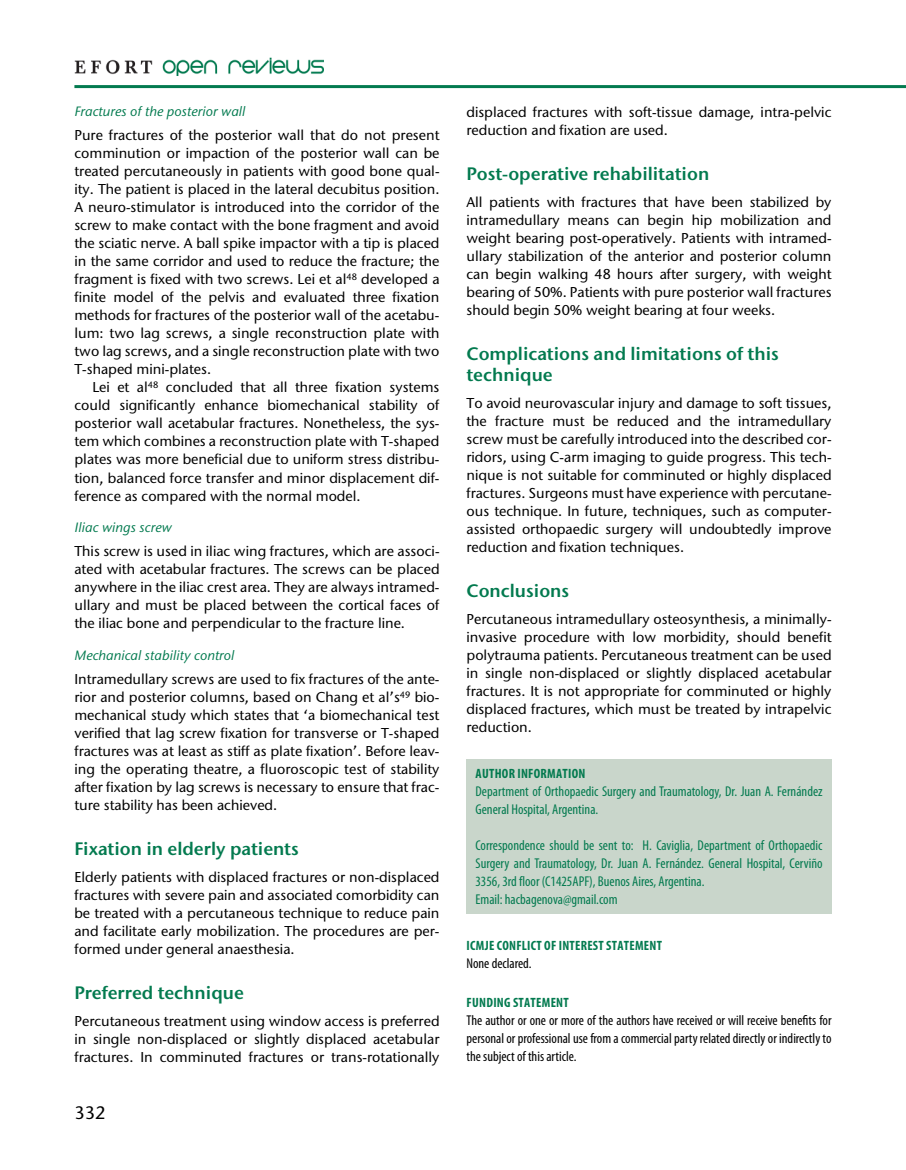
<style>
.page{position:relative;width:906px;height:1170px;background:#fff}
.page>*{position:absolute;margin:0;border:0;box-sizing:border-box;transform-origin:0 0}
.t1{font:600 18px/21px "Stone Sans ITC Pro";color:#037a4f}
.t2{font:500 18px "Stone Sans ITC Pro";color:#000}
.t3{font:500 14.25px/18px "Stone Sans ITC Pro";color:#000;text-align:justify}
.t4{font:condensed 14.25px/18px "Myriad Pro";color:#037a4f}
.t5{font:condensed 14.25px/18px "Myriad Pro";color:#000;text-align:justify}
.t6{font:italic 500 13.5px "Stone Sans ITC Pro";color:#037a4f}
.t7{font:700 condensed 13.5px "Myriad Pro";letter-spacing:.02em;color:#037a4f}
</style>
<div class="page">
<img style="left:74px;top:57px;width:250px;height:19px">
<hr style="left:74px;top:85px;width:832px;height:3px;background:#037a4f">
<div style="left:466px;top:758px;width:365px;height:155px;background:#c9d6cb"></div>
<p class="t6" style="left:74px;top:103px;width:173px">Fractures of the posterior wall</p>
<p class="t3" style="left:74px;top:126px;width:366px">Pure fractures of the posterior wall that do not present comminution or impaction of the posterior wall can be treated percutaneously in patients with good bone qual&shy;ity. The patient is placed in the lateral decubitus position.<br>A neuro-stimulator is introduced into the corridor of the screw to make contact with the bone fragment and avoid the sciatic nerve. A ball spike impactor with a tip is placed in the same corridor and used to reduce the fracture; the fragment is fixed with two screws. Lei et al<sup>48</sup> developed a finite model of the pelvis and evaluated three fixation methods for fractures of the posterior wall of the acetabu&shy;lum: two lag screws, a single reconstruction plate with two lag screws, and a single reconstruction plate with two T-shaped mini-plates.</p>
<p class="t3" style="left:74px;top:378px;width:366px;text-indent:18px">Lei et al<sup>48</sup> concluded that all three fixation systems could significantly enhance biomechanical stability of posterior wall acetabular fractures. Nonetheless, the sys&shy;tem which combines a reconstruction plate with T-shaped plates was more beneficial due to uniform stress distribu&shy;tion, balanced force transfer and minor displacement dif&shy;ference as compared with the normal model.</p>
<p class="t6" style="left:74px;top:519px;width:99px">Iliac wings screw</p>
<p class="t3" style="left:74px;top:542px;width:366px">This screw is used in iliac wing fractures, which are associ&shy;ated with acetabular fractures. The screws can be placed anywhere in the iliac crest area. They are always intramed&shy;ullary and must be placed between the cortical faces of the iliac bone and perpendicular to the fracture line.</p>
<p class="t6" style="left:74px;top:646px;width:162px">Mechanical stability control</p>
<p class="t3" style="left:74px;top:669px;width:366px">Intramedullary screws are used to fix fractures of the ante&shy;rior and posterior columns, based on Chang et al’s<sup>49</sup> bio&shy;mechanical study which states that ‘a biomechanical test verified that lag screw fixation for transverse or T-shaped fractures was at least as stiff as plate fixation’. Before leav&shy;ing the operating theatre, a fluoroscopic test of stability after fixation by lag screws is necessary to ensure that frac&shy;ture stability has been achieved.</p>
<p class="t1" style="left:74px;top:837px;width:226px">Fixation in elderly patients</p>
<p class="t3" style="left:74px;top:867px;width:366px">Elderly patients with displaced fractures or non-displaced fractures with severe pain and associated comorbidity can be treated with a percutaneous technique to reduce pain and facilitate early mobilization. The procedures are per&shy;formed under general anaesthesia.</p>
<p class="t1" style="left:74px;top:981px;width:171px">Preferred technique</p>
<p class="t3" style="left:74px;top:1011px;width:366px">Percutaneous treatment using window access is preferred in single non-displaced or slightly displaced acetabular fractures. In comminuted fractures or trans-rotationally</p>
<p class="t2" style="left:74px;top:1101px;width:32px">332</p>
<p class="t3" style="left:466px;top:103px;width:366px">displaced fractures with soft-tissue damage, intra-pelvic reduction and fixation are used.</p>
<p class="t1" style="left:466px;top:163px;width:244px">Post-operative rehabilitation</p>
<p class="t3" style="left:466px;top:193px;width:366px">All patients with fractures that have been stabilized by intramedullary means can begin hip mobilization and weight bearing post-operatively. Patients with intramed&shy;ullary stabilization of the anterior and posterior column can begin walking 48 hours after surgery, with weight bearing of 50%. Patients with pure posterior wall fractures should begin 50% weight bearing at four weeks.</p>
<p class="t1" style="left:466px;top:343px;width:314px">Complications and limitations of this technique</p>
<p class="t3" style="left:466px;top:394px;width:366px">To avoid neurovascular injury and damage to soft tissues, the fracture must be reduced and the intramedullary screw must be carefully introduced into the described cor&shy;ridors, using C-arm imaging to guide progress. This tech&shy;nique is not suitable for comminuted or highly displaced fractures. Surgeons must have experience with percutane&shy;ous technique. In future, techniques, such as computer&shy;assisted orthopaedic surgery will undoubtedly improve reduction and fixation techniques.</p>
<p class="t1" style="left:466px;top:580px;width:104px">Conclusions</p>
<p class="t3" style="left:466px;top:610px;width:366px">Percutaneous intramedullary osteosynthesis, a minimally&shy;invasive procedure with low morbidity, should benefit polytrauma patients. Percutaneous treatment can be used in single non-displaced or slightly displaced acetabular fractures. It is not appropriate for comminuted or highly displaced fractures, which must be treated by intrapelvic reduction.</p>
<p class="t7" style="left:475px;top:765px;width:111px">AUTHOR INFORMATION</p>
<p class="t4" style="left:475px;top:782px;width:348px">Department of Orthopaedic Surgery and Traumatology, Dr. Juan A. Fernández<br>General Hospital, Argentina.</p>
<p class="t4" style="left:475px;top:836px;width:348px">Correspondence should be sent to: H. Caviglia, Department of Orthopaedic Surgery and Traumatology, Dr. Juan A. Fernández. General Hospital, Cerviño 3356, 3rd floor (C1425APF), Buenos Aires, Argentina.<br>Email: hacbagenova@gmail.com</p>
<p class="t7" style="left:466px;top:936px;width:197px">ICMJE CONFLICT OF INTEREST STATEMENT</p>
<p class="t5" style="left:466px;top:953px;width:67px">None declared.</p>
<p class="t7" style="left:466px;top:993px;width:104px">FUNDING STATEMENT</p>
<p class="t5" style="left:466px;top:1010px;width:366px">The author or one or more of the authors have received or will receive benefits for personal or professional use from a commercial party related directly or indirectly to the subject of this article.</p>
</div>
